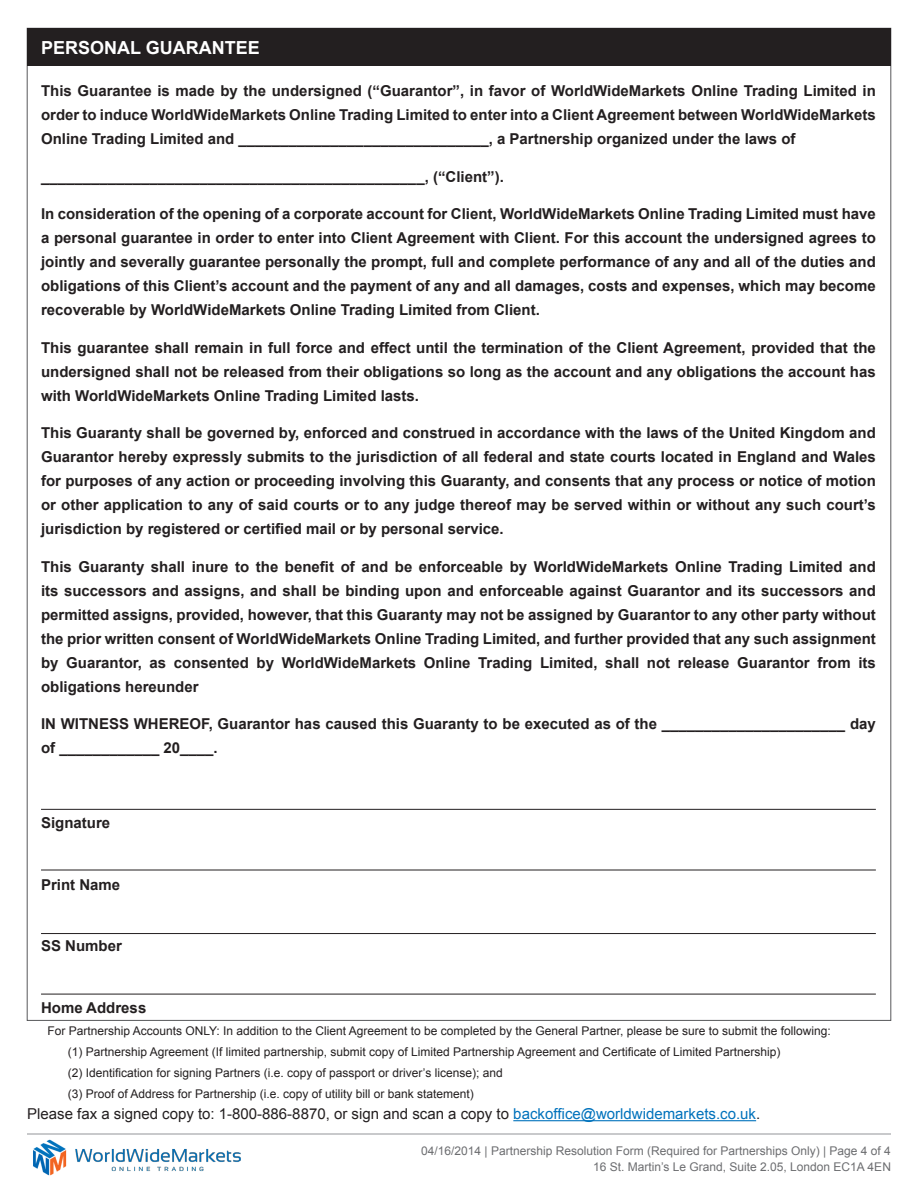
<style>
.page{position:relative;width:918px;height:1188px;background:#fff}
.page>*{position:absolute;margin:0;border:0;box-sizing:border-box;transform-origin:0 0}
.t1{font:700 18px "Arial";color:#fff}
.t2{font:700 15px/24px "Arial";color:#231f20;text-align:justify}
.t3{font:15px "Arial";color:#231f20}
.abc{font:12px "Arial";color:#231f20}
.t4{font:12px/16.5px "Arial";color:#6c6d70;text-align:right}
.s1{color:#0072bc}
</style>
<div class="page">
<hr style="left:27px;top:1134px;width:864px;height:1px;background:#939598">
<img style="left:33px;top:1139px;width:208px;height:37px">
<div style="left:27px;top:28px;width:864px;height:38px;background:#231f20"></div>
<hr style="left:41px;top:994px;width:835px;height:1px;background:#231f20">
<hr style="left:41px;top:809px;width:835px;height:1px;background:#231f20">
<hr style="left:41px;top:870px;width:835px;height:1px;background:#231f20">
<hr style="left:41px;top:933px;width:835px;height:1px;background:#231f20">
<hr style="left:513px;top:1120px;width:243px;height:1px;background:#0072bc">
<p class="t1" style="left:41px;top:35px;width:220px">PERSONAL GUARANTEE</p>
<p class="t2" style="left:41px;top:79px;width:836px">This Guarantee is made by the undersigned (“Guarantor”, in favor of WorldWideMarkets Online Trading Limited in order to induce WorldWideMarkets Online Trading Limited to enter into a Client Agreement between WorldWideMarkets Online Trading Limited and ______________________________, a Partnership organized under the laws of</p>
<p class="t2" style="left:41px;top:165px;width:464px">______________________________________________, (“Client”).</p>
<p class="t2" style="left:41px;top:202px;width:836px">In consideration of the opening of a corporate account for Client, WorldWideMarkets Online Trading Limited must have a personal guarantee in order to enter into Client Agreement with Client. For this account the undersigned agrees to jointly and severally guarantee personally the prompt, full and complete performance of any and all of the duties and obligations of this Client’s account and the payment of any and all damages, costs and expenses, which may become recoverable by WorldWideMarkets Online Trading Limited from Client.</p>
<p class="t2" style="left:41px;top:336px;width:836px">This guarantee shall remain in full force and effect until the termination of the Client Agreement, provided that the undersigned shall not be released from their obligations so long as the account and any obligations the account has with WorldWideMarkets Online Trading Limited lasts.</p>
<p class="t2" style="left:41px;top:421px;width:836px">This Guaranty shall be governed by, enforced and construed in accordance with the laws of the United Kingdom and Guarantor hereby expressly submits to the jurisdiction of all federal and state courts located in England and Wales for purposes of any action or proceeding involving this Guaranty, and consents that any process or notice of motion or other application to any of said courts or to any judge thereof may be served within or without any such court’s jurisdiction by registered or certified mail or by personal service.</p>
<p class="t2" style="left:41px;top:555px;width:836px">This Guaranty shall inure to the benefit of and be enforceable by WorldWideMarkets Online Trading Limited and its successors and assigns, and shall be binding upon and enforceable against Guarantor and its successors and permitted assigns, provided, however, that this Guaranty may not be assigned by Guarantor to any other party without the prior written consent of WorldWideMarkets Online Trading Limited, and further provided that any such assignment by Guarantor, as consented by WorldWideMarkets Online Trading Limited, shall not release Guarantor from its obligations hereunder</p>
<p class="t2" style="left:41px;top:712px;width:836px">IN WITNESS WHEREOF, Guarantor has caused this Guaranty to be executed as of the ______________________ day of ____________ 20____.</p>
<p class="t2" style="left:41px;top:811px;width:71px">Signature</p>
<p class="t2" style="left:41px;top:873px;width:81px">Print Name</p>
<p class="t2" style="left:41px;top:934px;width:82px">SS Number</p>
<p class="t2" style="left:41px;top:996px;width:107px">Home Address</p>
<p class="abc" style="left:47px;top:1023px;width:785px">For Partnership Accounts ONLY: In addition to the Client Agreement to be completed by the General Partner, please be sure to submit the following:</p>
<p class="abc" style="left:68px;top:1044px;width:714px">(1) Partnership Agreement (If limited partnership, submit copy of Limited Partnership Agreement and Certificate of Limited Partnership)</p>
<p class="abc" style="left:68px;top:1065px;width:437px">(2) Identification for signing Partners (i.e. copy of passport or driver’s license); and</p>
<p class="abc" style="left:68px;top:1086px;width:408px">(3) Proof of Address for Partnership (i.e. copy of utility bill or bank statement)</p>
<p class="t3" style="left:27px;top:1104px;width:735px">Please fax a signed copy to: 1-800-886-8870, or sign and scan a copy to <span class="s1">backoffice@worldwidemarkets.co.uk</span>.</p>
<p class="t4" style="left:421px;top:1142px;width:471px">04/16/2014 | Partnership Resolution Form (Required for Partnerships Only) | Page 4 of 4<br>16 St. Martin’s Le Grand, Suite 2.05, London EC1A 4EN</p>
</div>
